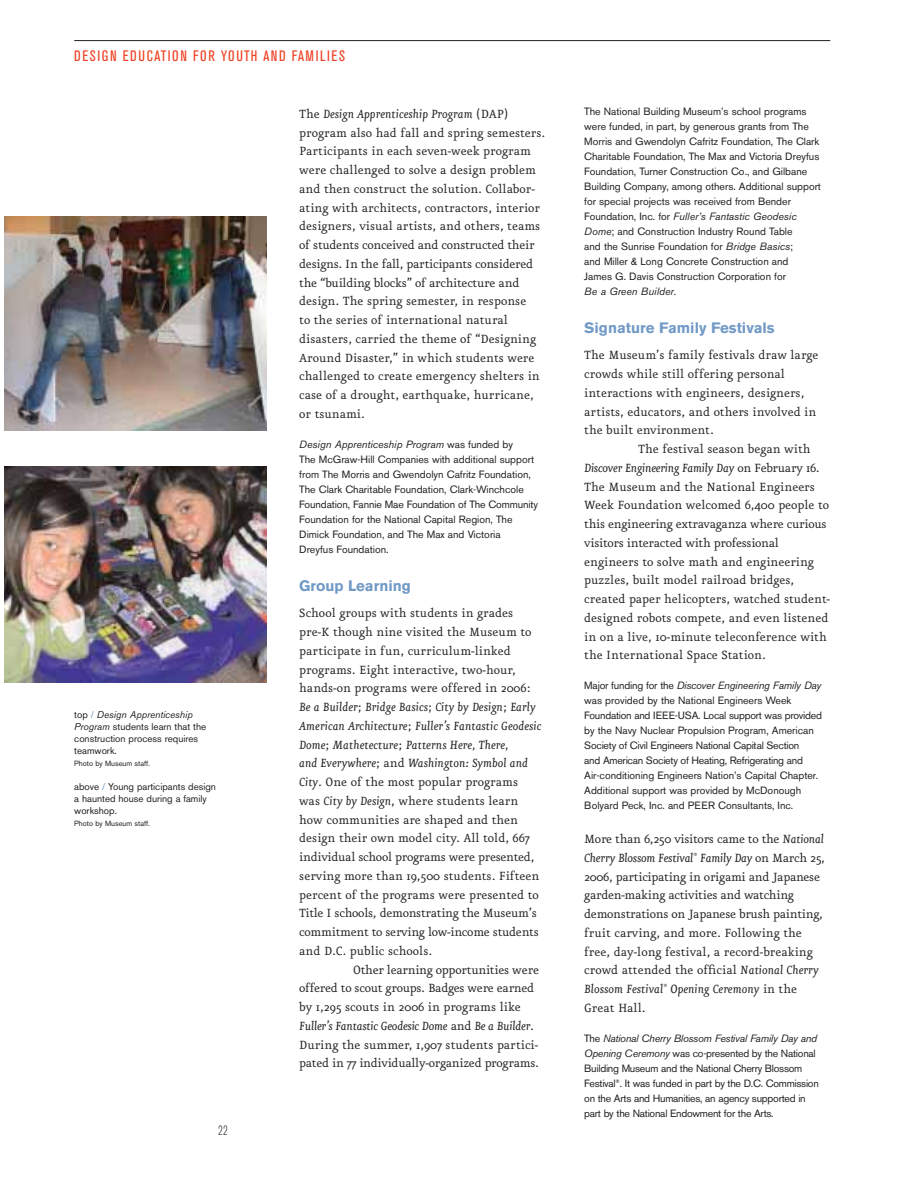
<style>
.page{position:relative;width:918px;height:1188px;background:#fff}
.page>*{position:absolute;margin:0;border:0;box-sizing:border-box;transform-origin:0 0}
.t1{font:700 15px "Akzidenz Grotesk BE";color:#729ac7}
.t2{font:condensed 15px "Akzidenz Grotesk BE";letter-spacing:.095em;color:#ef4123}
.t3{font:14.25px/18.8px "Eureka";color:#231f20}
.t4{font:14.25px/18.8px "Eureka";letter-spacing:-.02em;color:#231f20}
.t5{font:300 condensed 13.5px "Akzidenz Grotesk BE";color:#231f20}
.t6{font:10.5px/15px "Akzidenz Grotesk BE";color:#231f20}
.t7{font:10.5px/15px "Akzidenz Grotesk BE";letter-spacing:-.025em;color:#231f20}
.t8{font:9.75px/12px "Akzidenz Grotesk BE";color:#231f20}
.t9{font:7.5px "Akzidenz Grotesk BE";color:#231f20}
.s1{color:#729ac7}
.s2{font-style:italic}
</style>
<div class="page">
<img style="left:4px;top:40px;width:827px;height:643px">
<p class="t2" style="left:74px;top:50px;width:272px">DESIGN EDUCATION FOR YOUTH AND FAMILIES</p>
<p class="t8" style="left:74px;top:710px;width:133px">top <span class="s1">/</span> <span class="s2">Design Apprenticeship<br>Program</span> students learn that the construction process requires teamwork.</p>
<p class="t9" style="left:74px;top:761px;width:77px">Photo by Museum staff.</p>
<p class="t8" style="left:74px;top:782px;width:143px">above <span class="s1">/</span> Young participants design a haunted house during a family workshop.</p>
<p class="t9" style="left:74px;top:821px;width:77px">Photo by Museum staff.</p>
<p class="t5" style="left:218px;top:1126px;width:11px">22</p>
<p class="t3" style="left:299px;top:106px;width:247px">The <span class="s2">Design Apprenticeship Program</span> (DAP) program also had fall and spring semesters.<br>Participants in each seven-week program were challenged to solve a design problem and then construct the solution. Collabor&shy;ating with architects, contractors, interior designers, visual artists, and others, teams of students conceived and constructed their designs. In the fall, participants considered the “building blocks” of architecture and design. The spring semester, in response<br>to the series of international natural disasters, carried the theme of “Designing Around Disaster,” in which students were challenged to create emergency shelters in case of a drought, earthquake, hurricane, or tsunami.</p>
<p class="t6" style="left:299px;top:438px;width:240px"><span class="s2">Design Apprenticeship Program</span> was funded by<br>The McGraw-Hill Companies with additional support from The Morris and Gwendolyn Cafritz Foundation, The Clark Charitable Foundation, Clark-Winchcole Foundation, Fannie Mae Foundation of The Community Foundation for the National Capital Region, The Dimick Foundation, and The Max and Victoria<br>Dreyfus Foundation.</p>
<p class="t1" style="left:299px;top:580px;width:113px">Group Learning</p>
<p class="t3" style="left:299px;top:605px;width:244px">School groups with students in grades pre-K though nine visited the Museum to participate in fun, curriculum-linked programs. Eight interactive, two-hour, hands-on programs were offered in 2006:<br><span class="s2">Be a Builder</span>; <span class="s2">Bridge Basics</span>; <span class="s2">City by Design</span>; <span class="s2">Early American Architecture</span>; <span class="s2">Fuller’s Fantastic Geodesic Dome</span>; <span class="s2">Mathetecture</span>; <span class="s2">Patterns Here, There,<br>and Everywhere</span>; and <span class="s2">Washington: Symbol and City</span>. One of the most popular programs was <span class="s2">City by Design</span>, where students learn how communities are shaped and then design their own model city. All told, 667 individual school programs were presented, serving more than 19,500 students. Fifteen percent of the programs were presented to Title I schools, demonstrating the Museum’s commitment to serving low-income students and D.C. public schools.</p>
<p class="t4" style="left:299px;top:962px;width:241px;text-indent:54px">Other learning opportunities were offered to scout groups. Badges were earned by 1,295 scouts in 2006 in programs like <span class="s2">Fuller’s Fantastic Geodesic Dome</span> and <span class="s2">Be a Builder</span>.<br>During the summer, 1,907 students partici&shy;pated in 77 individually-organized programs.</p>
<p class="t6" style="left:584px;top:105px;width:238px">The National Building Museum’s school programs were funded, in part, by generous grants from The Morris and Gwendolyn Cafritz Foundation, The Clark Charitable Foundation, The Max and Victoria Dreyfus Foundation, Turner Construction Co., and Gilbane Building Company, among others. Additional support for special projects was received from Bender Foundation, Inc. for <span class="s2">Fuller’s Fantastic Geodesic Dome</span>; and Construction Industry Round Table<br>and the Sunrise Foundation for <span class="s2">Bridge Basics</span>;<br>and Miller &amp; Long Concrete Construction and<br>James G. Davis Construction Corporation for<br><span class="s2">Be a Green Builder</span>.</p>
<p class="t1" style="left:584px;top:322px;width:192px">Signature Family Festivals</p>
<p class="t3" style="left:584px;top:347px;width:236px">The Museum’s family festivals draw large crowds while still offering personal interactions with engineers, designers, artists, educators, and others involved in the built environment.</p>
<p class="t3" style="left:584px;top:441px;width:247px;text-indent:54px">The festival season began with <span class="s2">Discover Engineering Family Day</span> on February 16.<br>The Museum and the National Engineers Week Foundation welcomed 6,400 people to this engineering extravaganza where curious visitors interacted with professional engineers to solve math and engineering puzzles, built model railroad bridges, created paper helicopters, watched student&shy;designed robots compete, and even listened in on a live, 10-minute teleconference with the International Space Station.</p>
<p class="t6" style="left:584px;top:679px;width:239px">Major funding for the <span class="s2">Discover Engineering Family Day </span>was provided by the National Engineers Week Foundation and IEEE-USA. Local support was provided by the Navy Nuclear Propulsion Program, American Society of Civil Engineers National Capital Section<br>and American Society of Heating, Refrigerating and Air-conditioning Engineers Nation’s Capital Chapter.<br>Additional support was provided by McDonough Bolyard Peck, Inc. and PEER Consultants, Inc.</p>
<p class="t4" style="left:584px;top:831px;width:242px">More than 6,250 visitors came to the <span class="s2">National Cherry Blossom Festival</span><sup>®</sup> <span class="s2">Family Day</span> on March 25, 2006, participating in origami and Japanese garden-making activities and watching demonstrations on Japanese brush painting, fruit carving, and more. Following the free, day-long festival, a record-breaking crowd attended the official <span class="s2">National Cherry Blossom Festival</span><sup>®</sup> <span class="s2">Opening Ceremony</span> in the Great Hall.</p>
<p class="t7" style="left:584px;top:1032px;width:236px">The <span class="s2">National Cherry Blossom Festival Family Day and Opening Ceremony</span> was co-presented by the National Building Museum and the National Cherry Blossom Festival<sup>®</sup>. It was funded in part by the D.C. Commission on the Arts and Humanities, an agency supported in part by the National Endowment for the Arts.</p>
</div>
